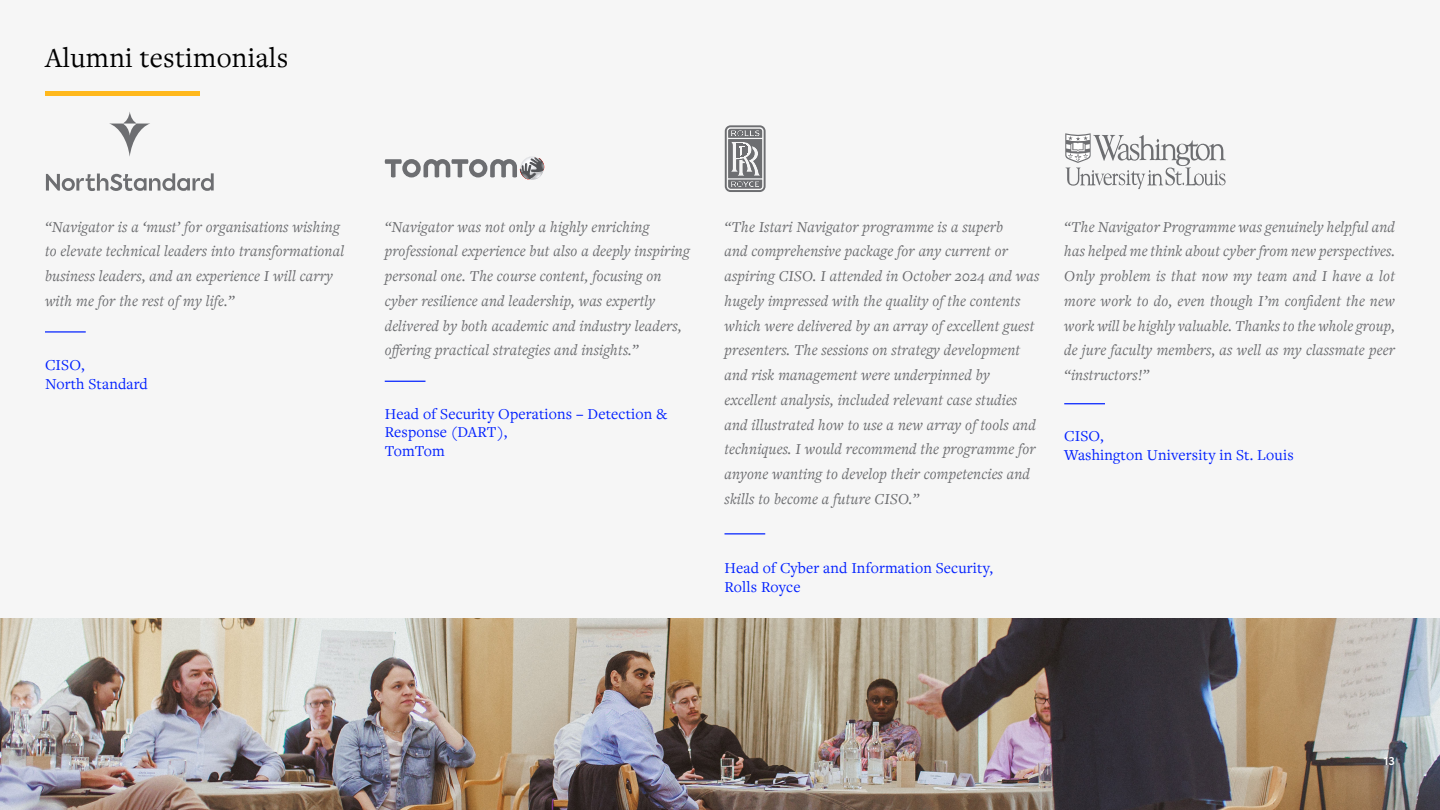
<style>
.page{position:relative;width:1440px;height:810px;background:#f6f6f6}
.page>*{position:absolute;margin:0;border:0;box-sizing:border-box;transform-origin:0 0}
.t1{font:28.72px "Freight Text Pro";letter-spacing:.01em;color:#000}
.t2{font:italic 15.75px/24.8px "Freight Text Pro";letter-spacing:.01em;color:#6a6b6e}
.t3{font:15.75px/18.5px "Freight Text Pro";letter-spacing:.01em;color:#001fff}
.t4{font:600 12.23px "Sofia Pro";color:#fff}
</style>
<div class="page">
<hr style="left:45px;top:92px;width:155px;height:4px;background:#ffb81c">
<img style="left:0;top:618px;width:1440px;height:192px">
<hr style="left:724px;top:533px;width:41px;height:1px;background:#001fff">
<hr style="left:45px;top:331px;width:41px;height:2px;background:#001fff">
<hr style="left:385px;top:381px;width:41px;height:1px;background:#001fff">
<hr style="left:1064px;top:403px;width:41px;height:1px;background:#001fff">
<svg style="left:109px;top:112px;width:41px;height:45px"></svg>
<svg style="left:46px;top:173px;width:168px;height:18px"></svg>
<svg style="left:725px;top:125px;width:41px;height:67px"></svg>
<svg style="left:1065px;top:133px;width:161px;height:56px"></svg>
<svg style="left:385px;top:157px;width:159px;height:23px"></svg>
<p class="t1" style="left:45px;top:38px;width:245px">Alumni testimonials</p>
<p class="t2" style="left:45px;top:214px;width:301px">“Navigator is a ‘must’ for organisations wishing to elevate technical leaders into transformational business leaders, and an experience I will carry with me for the rest of my life.”</p>
<p class="t2" style="left:385px;top:214px;width:306px">“Navigator was not only a highly enriching professional experience but also a deeply inspiring personal one. The course content, focusing on cyber resilience and leadership, was expertly delivered by both academic and industry leaders, offering practical strategies and insights.”</p>
<p class="t2" style="left:1064px;top:214px;width:332px;text-align:justify">“The Navigator Programme was genuinely helpful and has helped me think about cyber from new perspectives.<br>Only problem is that now my team and I have a lot more work to do, even though I’m confident the new work will be highly valuable. Thanks to the whole group, de jure faculty members, as well as my classmate peer “instructors!”</p>
<p class="t2" style="left:725px;top:214px;width:316px">“The Istari Navigator programme is a superb<br>and comprehensive package for any current or aspiring CISO. I attended in October 2024 and was hugely impressed with the quality of the contents which were delivered by an array of excellent guest presenters. The sessions on strategy development and risk management were underpinned by excellent analysis, included relevant case studies and illustrated how to use a new array of tools and techniques. I would recommend the programme for anyone wanting to develop their competencies and skills to become a future CISO.”</p>
<p class="t3" style="left:45px;top:355px;width:41px">CISO,</p>
<p class="t3" style="left:45px;top:374px;width:104px">North Standard</p>
<p class="t3" style="left:385px;top:404px;width:284px">Head of Security Operations – Detection &amp;<br>Response (DART),</p>
<p class="t3" style="left:385px;top:441px;width:62px">TomTom</p>
<p class="t3" style="left:1064px;top:426px;width:231px">CISO,<br>Washington University in St. Louis</p>
<p class="t3" style="left:724px;top:558px;width:270px">Head of Cyber and Information Security,</p>
<p class="t3" style="left:724px;top:577px;width:78px">Rolls Royce</p>
<p class="t4" style="left:1384px;top:752px;width:13px">13</p>
</div>
